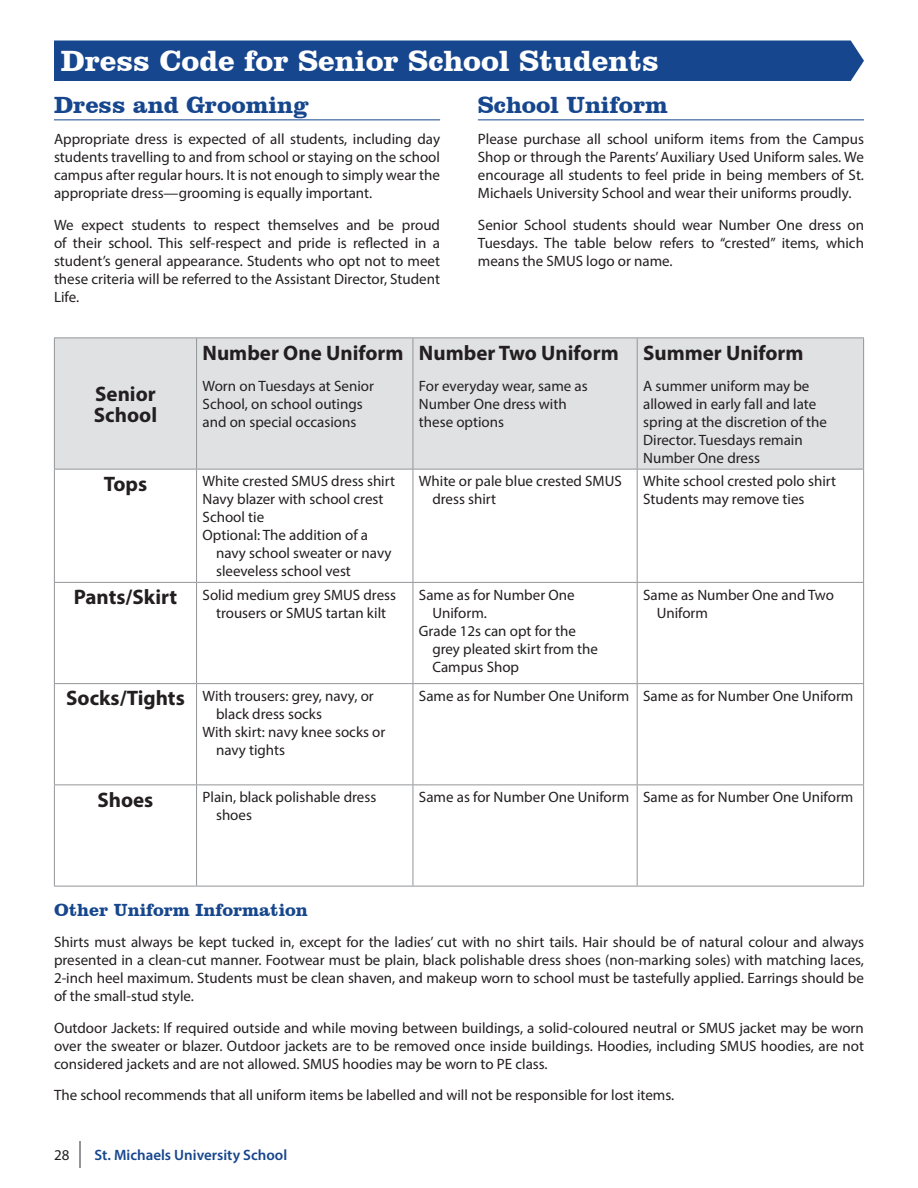
<style>
.page{position:relative;width:918px;height:1188px;background:#fff}
.page>*{position:absolute;margin:0;border:0;box-sizing:border-box;transform-origin:0 0}
.t1{font:700 30px "Clarendon BT";color:#fff}
.t2{font:700 24px "Clarendon BT";color:#16468d}
.t3{font:700 21px/21px "Myriad Pro";color:#231f20}
.t4{font:700 18px "Clarendon BT";color:#16468d}
.t5{font:15px/18px "Myriad Pro";color:#231f20}
.t6{font:600 15px "Myriad Pro";color:#16468d}
.s1{font-weight:700;font-size:21px}
</style>
<div class="page">
<svg style="left:80px;top:1141px;width:1px;height:27px"></svg>
<div style="left:54px;top:40px;width:810px;height:41px;background:#16468d"></div>
<hr style="left:54px;top:119px;width:386px;height:1px;background:#16468d">
<hr style="left:478px;top:119px;width:386px;height:1px;background:#16468d">
<div style="left:55px;top:339px;width:808px;height:130px;background:#e0e1e3"></div>
<hr style="left:54px;top:338px;width:143px;height:1px;background:#939598">
<hr style="left:54px;top:338px;width:1px;height:131px;background:#939598">
<hr style="left:197px;top:338px;width:216px;height:1px;background:#939598">
<hr style="left:196px;top:338px;width:1px;height:131px;background:#939598">
<hr style="left:413px;top:338px;width:224px;height:1px;background:#939598">
<hr style="left:413px;top:338px;width:1px;height:131px;background:#939598">
<hr style="left:637px;top:338px;width:227px;height:1px;background:#939598">
<hr style="left:637px;top:338px;width:1px;height:131px;background:#939598">
<hr style="left:863px;top:338px;width:1px;height:131px;background:#939598">
<hr style="left:54px;top:469px;width:143px;height:1px;background:#939598">
<hr style="left:54px;top:470px;width:1px;height:112px;background:#939598">
<hr style="left:197px;top:469px;width:216px;height:1px;background:#939598">
<hr style="left:196px;top:470px;width:1px;height:112px;background:#939598">
<hr style="left:413px;top:469px;width:224px;height:1px;background:#939598">
<hr style="left:413px;top:470px;width:1px;height:112px;background:#939598">
<hr style="left:637px;top:469px;width:227px;height:1px;background:#939598">
<hr style="left:637px;top:470px;width:1px;height:112px;background:#939598">
<hr style="left:863px;top:470px;width:1px;height:112px;background:#939598">
<hr style="left:54px;top:582px;width:143px;height:1px;background:#939598">
<hr style="left:54px;top:583px;width:1px;height:100px;background:#939598">
<hr style="left:197px;top:582px;width:216px;height:1px;background:#939598">
<hr style="left:196px;top:583px;width:1px;height:100px;background:#939598">
<hr style="left:413px;top:582px;width:224px;height:1px;background:#939598">
<hr style="left:413px;top:583px;width:1px;height:100px;background:#939598">
<hr style="left:637px;top:582px;width:227px;height:1px;background:#939598">
<hr style="left:637px;top:583px;width:1px;height:100px;background:#939598">
<hr style="left:863px;top:583px;width:1px;height:100px;background:#939598">
<hr style="left:54px;top:683px;width:143px;height:1px;background:#939598">
<hr style="left:54px;top:684px;width:1px;height:100px;background:#939598">
<hr style="left:197px;top:683px;width:216px;height:1px;background:#939598">
<hr style="left:196px;top:684px;width:1px;height:100px;background:#939598">
<hr style="left:413px;top:683px;width:224px;height:1px;background:#939598">
<hr style="left:413px;top:684px;width:1px;height:100px;background:#939598">
<hr style="left:637px;top:683px;width:227px;height:1px;background:#939598">
<hr style="left:637px;top:684px;width:1px;height:100px;background:#939598">
<hr style="left:863px;top:684px;width:1px;height:100px;background:#939598">
<hr style="left:54px;top:784px;width:143px;height:1px;background:#939598">
<hr style="left:54px;top:785px;width:1px;height:101px;background:#939598">
<hr style="left:197px;top:784px;width:216px;height:1px;background:#939598">
<hr style="left:196px;top:785px;width:1px;height:101px;background:#939598">
<hr style="left:413px;top:784px;width:224px;height:1px;background:#939598">
<hr style="left:413px;top:785px;width:1px;height:101px;background:#939598">
<hr style="left:637px;top:784px;width:227px;height:1px;background:#939598">
<hr style="left:637px;top:785px;width:1px;height:101px;background:#939598">
<hr style="left:863px;top:785px;width:1px;height:101px;background:#939598">
<hr style="left:54px;top:886px;width:143px;height:1px;background:#939598">
<hr style="left:197px;top:886px;width:216px;height:1px;background:#939598">
<hr style="left:413px;top:886px;width:224px;height:1px;background:#939598">
<hr style="left:637px;top:886px;width:227px;height:1px;background:#939598">
<h1 class="t1" style="left:61px;top:42px;width:600px">Dress Code for Senior School Students</h1>
<h2 class="t2" style="left:54px;top:90px;width:256px">Dress and Grooming</h2>
<p class="t5" style="left:54px;top:130px;width:388px;text-align:justify">Appropriate dress is expected of all students, including day students travelling to and from school or staying on the school campus after regular hours. It is not enough to simply wear the appropriate dress—grooming is equally important.</p>
<p class="t5" style="left:54px;top:215px;width:388px;text-align:justify">We expect students to respect themselves and be proud of their school. This self-respect and pride is reflected in a student’s general appearance. Students who opt not to meet these criteria will be referred to the Assistant Director, Student Life.</p>
<h2 class="t2" style="left:478px;top:90px;width:192px">School Uniform</h2>
<p class="t5" style="left:478px;top:130px;width:388px;text-align:justify">Please purchase all school uniform items from the Campus Shop or through the Parents’ Auxiliary Used Uniform sales. We encourage all students to feel pride in being members of St.<br>Michaels University School and wear their uniforms proudly.</p>
<p class="t5" style="left:478px;top:215px;width:388px;text-align:justify">Senior School students should wear Number One dress on Tuesdays. The table below refers to “crested” items, which means the SMUS logo or name.</p>
<h3 class="t3" style="left:94px;top:383px;width:65px">Senior<br>School</h3>
<h3 class="t3" style="left:203px;top:341px;width:202px">Number One Uniform</h3>
<p class="t5" style="left:203px;top:377px;width:173px">Worn on Tuesdays at Senior<br>School, on school outings and on special occasions</p>
<h3 class="t3" style="left:104px;top:473px;width:45px">Tops</h3>
<p class="t5" style="left:203px;top:472px;width:194px">White crested SMUS dress shirt<br>Navy blazer with school crest<br>School tie<br>Optional: The addition of a</p>
<p class="t5" style="left:216px;top:544px;width:177px">navy school sweater or navy sleeveless school vest</p>
<h3 class="t3" style="left:419px;top:341px;width:201px">Number Two Uniform</h3>
<p class="t5" style="left:419px;top:377px;width:170px">For everyday wear, same as<br>Number One dress with these options</p>
<h3 class="t3" style="left:643px;top:341px;width:162px">Summer Uniform</h3>
<p class="t5" style="left:643px;top:377px;width:185px">A summer uniform may be allowed in early fall and late spring at the discretion of the<br>Director. Tuesdays remain<br>Number One dress</p>
<p class="t5" style="left:432px;top:472px;width:191px;text-indent:-14px">White or pale blue crested SMUS dress shirt</p>
<p class="t5" style="left:643px;top:472px;width:194px">White school crested polo shirt<br>Students may remove ties</p>
<p class="t5" style="left:216px;top:585px;width:182px;text-indent:-142px"><span class="s1">Pants/Skirt</span> Solid medium grey SMUS dress trousers or SMUS tartan kilt</p>
<p class="t5" style="left:419px;top:585px;width:157px">Same as for Number One</p>
<p class="t5" style="left:432px;top:603px;width:56px">Uniform.</p>
<p class="t5" style="left:419px;top:621px;width:159px">Grade 12s can opt for the</p>
<p class="t5" style="left:432px;top:639px;width:167px">grey pleated skirt from the</p>
<p class="t5" style="left:432px;top:657px;width:88px">Campus Shop</p>
<p class="t5" style="left:657px;top:585px;width:179px;text-indent:-14px">Same as Number One and Two<br>Uniform</p>
<p class="t5" style="left:66px;top:687px;width:309px"><span class="s1">Socks/Tights</span> With trousers: grey, navy, or</p>
<p class="t5" style="left:216px;top:705px;width:107px">black dress socks</p>
<p class="t5" style="left:203px;top:723px;width:184px">With skirt: navy knee socks or</p>
<p class="t5" style="left:216px;top:741px;width:71px">navy tights</p>
<p class="t5" style="left:419px;top:687px;width:436px">Same as for Number One Uniform Same as for Number One Uniform</p>
<h3 class="t3" style="left:97px;top:788px;width:57px">Shoes</h3>
<p class="t5" style="left:216px;top:788px;width:162px;text-indent:-14px">Plain, black polishable dress shoes</p>
<p class="t5" style="left:419px;top:788px;width:436px">Same as for Number One Uniform Same as for Number One Uniform</p>
<p class="t4" style="left:54px;top:898px;width:255px">Other Uniform Information</p>
<p class="t5" style="left:54px;top:933px;width:812px;text-align:justify">Shirts must always be kept tucked in, except for the ladies’ cut with no shirt tails. Hair should be of natural colour and always presented in a clean-cut manner. Footwear must be plain, black polishable dress shoes (non-marking soles) with matching laces, 2-inch heel maximum. Students must be clean shaven, and makeup worn to school must be tastefully applied. Earrings should be of the small-stud style.</p>
<p class="t5" style="left:54px;top:1018px;width:811px;text-align:justify">Outdoor Jackets: If required outside and while moving between buildings, a solid-coloured neutral or SMUS jacket may be worn over the sweater or blazer. Outdoor jackets are to be removed once inside buildings. Hoodies, including SMUS hoodies, are not considered jackets and are not allowed. SMUS hoodies may be worn to PE class.</p>
<p class="t5" style="left:54px;top:1086px;width:622px">The school recommends that all uniform items be labelled and will not be responsible for lost items.</p>
<p class="t5" style="left:54px;top:1146px;width:17px">28</p>
<p class="t6" style="left:94px;top:1145px;width:194px">St. Michaels University School</p>
</div>
